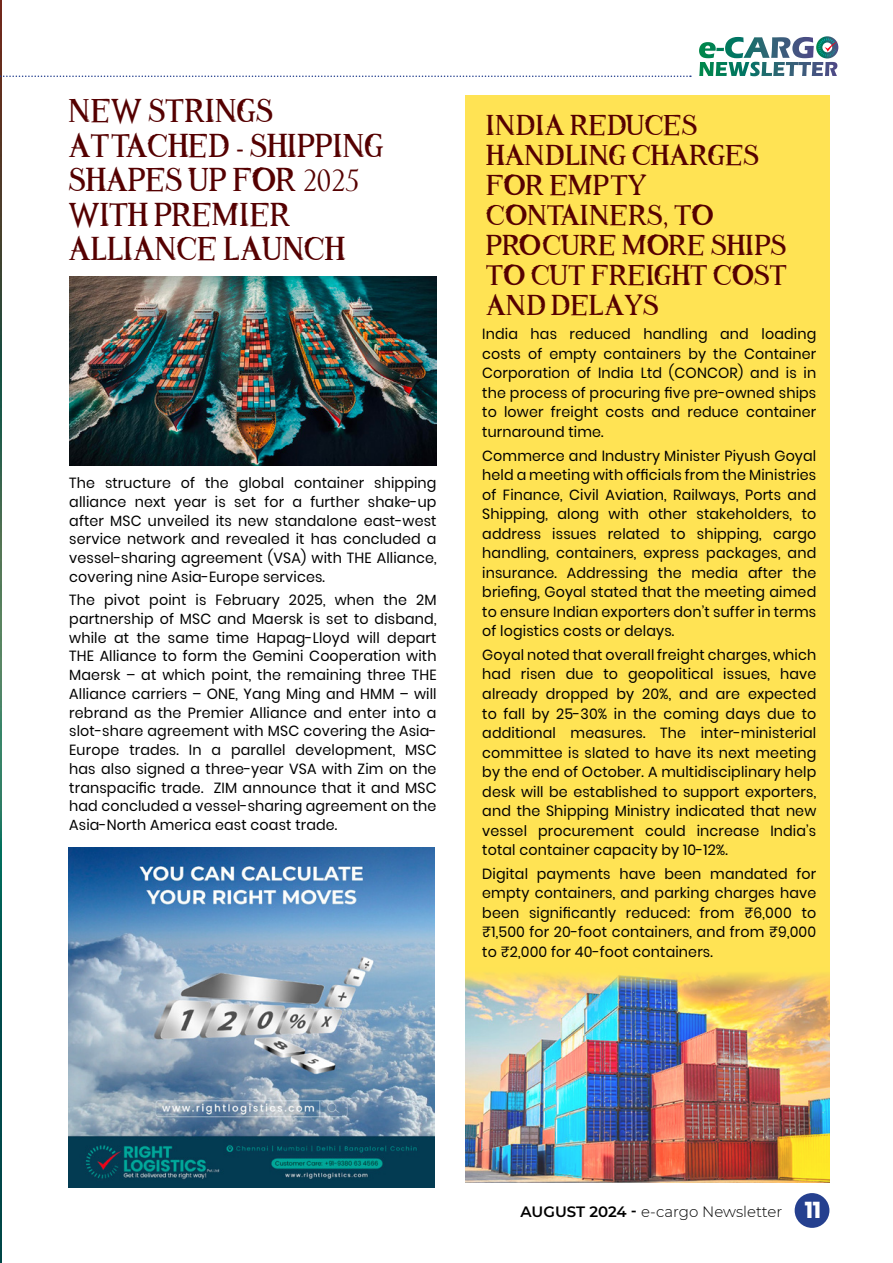
<style>
.page{position:relative;width:893px;height:1263px;background:#fff}
.page>*{position:absolute;margin:0;border:0;box-sizing:border-box;transform-origin:0 0}
.t1{font:27.6px/34.5px "Animales Fantastic";letter-spacing:-.01em;color:#550001;scale:.95 1}
.t2{font:24px/30px "Animales Fantastic";letter-spacing:-.01em;color:#550001}
.t3{font:300 15px "Montserrat";color:#000}
.t4{font:14.7px/19.5px "Poppins";letter-spacing:.01em;color:#000;text-align:justify}
.s1{font-size:30.6px}
.s2{font-weight:600}
.s3{font-family:"Poppins";font-weight:700;font-size:22.95px;color:#fff}
</style>
<div class="page">
<div style="left:465px;top:96px;width:364px;height:1087px;background:#ffe354"></div>
<img style="left:465px;top:973px;width:364px;height:210px">
<img style="left:0;top:0;width:1px;height:1263px">
<img style="left:69px;top:848px;width:366px;height:340px">
<img style="left:69px;top:276px;width:368px;height:189px">
<div style="left:795px;top:1193px;width:34px;height:35px;background:#25408f;border-radius:50%"></div>
<svg style="left:699px;top:36px;width:139px;height:40px"></svg>
<svg style="left:0;top:76px;width:691px;height:1px"></svg>
<h1 class="t1" style="left:69px;top:97px;width:333px">NEW STRINGS<br>ATTACHED - SHIPPING<br>SHAPES UP FOR <span class="s1">2025<br></span>WITH PREMIER<br>ALLIANCE LAUNCH</h1>
<p class="t4" style="left:69px;top:474px;width:369px;line-height:18.8px">The structure of the global container shipping alliance next year is set for a further shake-up after MSC unveiled its new standalone east-west service network and revealed it has concluded a vessel-sharing agreement (VSA) with THE Alliance, covering nine Asia-Europe services.</p>
<p class="t4" style="left:69px;top:590px;width:369px;line-height:18.8px">The pivot point is February 2025, when the 2M partnership of MSC and Maersk is set to disband, while at the same time Hapag-Lloyd will depart THE Alliance to form the Gemini Cooperation with Maersk – at which point, the remaining three THE Alliance carriers – ONE, Yang Ming and HMM – will rebrand as the Premier Alliance and enter into a slot-share agreement with MSC covering the Asia-Europe trades. In a parallel development, MSC has also signed a three-year VSA with Zim on the transpacific trade. ZIM announce that it and MSC had concluded a vessel-sharing agreement on the Asia-North America east coast trade.</p>
<h2 class="t2" style="left:486px;top:113px;width:302px">INDIA REDUCES<br>HANDLING CHARGES<br>FOR EMPTY<br>CONTAINERS, TO<br>PROCURE MORE SHIPS<br>TO CUT FREIGHT COST<br>AND DELAYS</h2>
<p class="t4" style="left:482px;top:324px;width:335px">India has reduced handling and loading costs of empty containers by the Container Corporation of India Ltd (CONCOR) and is in the process of procuring five pre-owned ships to lower freight costs and reduce container turnaround time.</p>
<p class="t4" style="left:482px;top:446px;width:336px">Commerce and Industry Minister Piyush Goyal held a meeting with officials from the Ministries of Finance, Civil Aviation, Railways, Ports and Shipping, along with other stakeholders, to address issues related to shipping, cargo handling, containers, express packages, and insurance. Addressing the media after the briefing, Goyal stated that the meeting aimed to ensure Indian exporters don’t suffer in terms of logistics costs or delays.</p>
<p class="t4" style="left:482px;top:645px;width:336px">Goyal noted that overall freight charges, which had risen due to geopolitical issues, have already dropped by 20%, and are expected to fall by 25-30% in the coming days due to additional measures. The inter-ministerial committee is slated to have its next meeting by the end of October. A multidisciplinary help desk will be established to support exporters, and the Shipping Ministry indicated that new vessel procurement could increase India’s total container capacity by 10-12%.</p>
<p class="t4" style="left:482px;top:864px;width:336px">Digital payments have been mandated for empty containers, and parking charges have been significantly reduced: from ₹6,000 to ₹1,500 for 20-foot containers, and from ₹9,000 to ₹2,000 for 40-foot containers.</p>
<p class="t3" style="left:521px;top:1202px;width:302px"><span class="s2">AUGUST 2024 -</span> e-cargo Newsletter <span class="s3">11</span></p>
</div>
